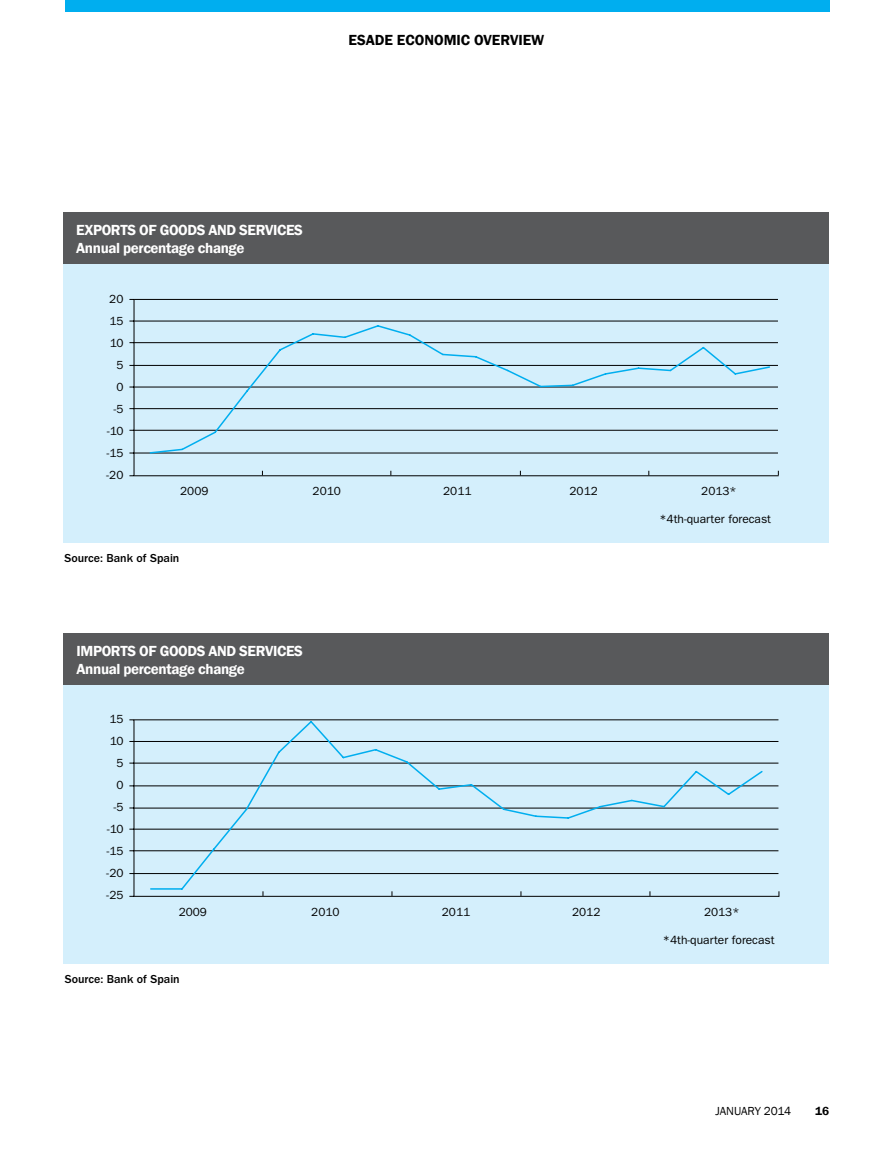
<style>
.page{position:relative;width:893px;height:1149px;background:#fff}
.page>*{position:absolute;margin:0;border:0;box-sizing:border-box;transform-origin:0 0}
.t1{font:600 15px/18px "Franklin Gothic";letter-spacing:-.025em;color:#fff}
.t2{font:600 15px "Franklin Gothic";color:#000}
.t3{font:12.15px "Franklin Gothic";color:#000}
.t4{font:12px "Franklin Gothic LT";color:#000}
.t5{font:500 12px "Franklin Gothic LT";color:#000}
.t6{font:12px "Franklin Gothic";letter-spacing:-.015em;color:#000}
.t7{font:600 12px "Franklin Gothic";color:#000}
</style>
<div class="page">
<div style="left:65px;top:0;width:764px;height:12px;background:#00aeef"></div>
<div style="left:64px;top:640px;width:765px;height:323px;background:#d4effc"></div>
<div style="left:64px;top:633px;width:765px;height:51px;background:#58595b"></div>
<hr style="left:134px;top:719px;width:644px;height:1px;background:#000">
<hr style="left:134px;top:741px;width:644px;height:1px;background:#000">
<hr style="left:134px;top:762px;width:644px;height:1px;background:#000">
<hr style="left:134px;top:785px;width:644px;height:1px;background:#000">
<hr style="left:134px;top:828px;width:644px;height:1px;background:#000">
<hr style="left:134px;top:850px;width:644px;height:1px;background:#000">
<hr style="left:134px;top:873px;width:644px;height:1px;background:#000">
<hr style="left:134px;top:895px;width:645px;height:1px;background:#000">
<hr style="left:134px;top:719px;width:1px;height:177px;background:#000">
<hr style="left:134px;top:807px;width:644px;height:1px;background:#000">
<svg style="left:149px;top:719px;width:615px;height:171px"></svg>
<div style="left:63px;top:220px;width:766px;height:323px;background:#d4effc"></div>
<div style="left:63px;top:213px;width:766px;height:51px;background:#58595b"></div>
<hr style="left:134px;top:299px;width:644px;height:1px;background:#000">
<hr style="left:134px;top:321px;width:644px;height:1px;background:#000">
<hr style="left:134px;top:342px;width:644px;height:1px;background:#000">
<hr style="left:134px;top:365px;width:644px;height:1px;background:#000">
<hr style="left:134px;top:408px;width:644px;height:1px;background:#000">
<hr style="left:134px;top:430px;width:644px;height:1px;background:#000">
<hr style="left:134px;top:452px;width:644px;height:1px;background:#000">
<hr style="left:134px;top:475px;width:645px;height:1px;background:#000">
<hr style="left:134px;top:299px;width:1px;height:176px;background:#000">
<hr style="left:134px;top:386px;width:644px;height:1px;background:#000">
<svg style="left:149px;top:325px;width:622px;height:129px"></svg>
<p class="t2" style="left:349px;top:31px;width:197px">ESADE ECONOMIC OVERVIEW</p>
<p class="t1" style="left:76px;top:221px;width:228px">EXPORTS OF GOODS AND SERVICES<br>Annual percentage change</p>
<p class="t3" style="left:109px;top:291px;width:16px">20</p>
<p class="t3" style="left:109px;top:313px;width:15px">15</p>
<p class="t3" style="left:110px;top:335px;width:15px">10</p>
<p class="t3" style="left:116px;top:357px;width:9px">5</p>
<p class="t3" style="left:116px;top:379px;width:9px">0</p>
<p class="t3" style="left:113px;top:401px;width:12px">-5</p>
<p class="t3" style="left:107px;top:423px;width:18px">-10</p>
<p class="t3" style="left:106px;top:445px;width:19px">-15</p>
<p class="t3" style="left:106px;top:467px;width:19px">-20</p>
<p class="t3" style="left:180px;top:483px;width:30px">2009</p>
<p class="t3" style="left:313px;top:483px;width:30px">2010</p>
<p class="t3" style="left:443px;top:483px;width:30px">2011</p>
<p class="t3" style="left:569px;top:483px;width:30px">2012</p>
<p class="t3" style="left:701px;top:483px;width:37px">2013*</p>
<p class="t5" style="left:65px;top:551px;width:116px">Source: Bank of Spain</p>
<p class="t1" style="left:77px;top:641px;width:228px">IMPORTS OF GOODS AND SERVICES<br>Annual percentage change</p>
<p class="t3" style="left:109px;top:711px;width:16px">15</p>
<p class="t3" style="left:110px;top:733px;width:15px">10</p>
<p class="t3" style="left:116px;top:755px;width:9px">5</p>
<p class="t3" style="left:116px;top:777px;width:9px">0</p>
<p class="t3" style="left:113px;top:799px;width:12px">-5</p>
<p class="t3" style="left:107px;top:821px;width:18px">-10</p>
<p class="t3" style="left:106px;top:843px;width:19px">-15</p>
<p class="t3" style="left:106px;top:865px;width:19px">-20</p>
<p class="t3" style="left:106px;top:887px;width:19px">-25</p>
<p class="t4" style="left:659px;top:512px;width:113px">*4th-quarter forecast</p>
<p class="t3" style="left:179px;top:904px;width:30px">2009</p>
<p class="t3" style="left:311px;top:904px;width:30px">2010</p>
<p class="t3" style="left:442px;top:904px;width:30px">2011</p>
<p class="t3" style="left:572px;top:904px;width:30px">2012</p>
<p class="t3" style="left:704px;top:904px;width:37px">2013*</p>
<p class="t5" style="left:65px;top:971px;width:116px">Source: Bank of Spain</p>
<p class="t4" style="left:663px;top:932px;width:113px">*4th-quarter forecast</p>
<p class="t6" style="left:715px;top:1102px;width:77px">JANUARY 2014</p>
<p class="t7" style="left:815px;top:1102px;width:15px">16</p>
</div>
